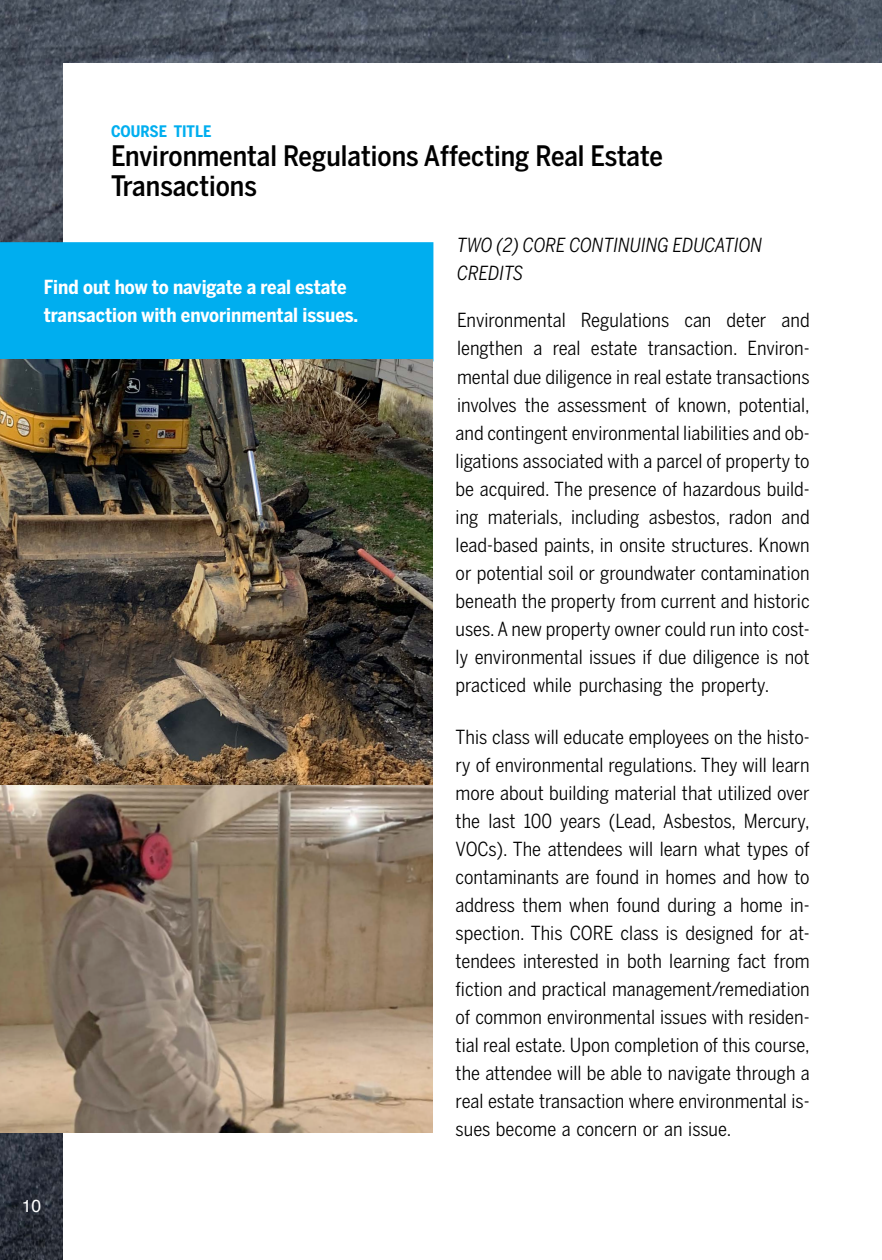
<style>
.page{position:relative;width:882px;height:1260px;background:#fff}
.page>*{position:absolute;margin:0;border:0;box-sizing:border-box;transform-origin:0 0}
.t1{font:500 28px/29.8px "Benton Sans Cond";color:#000}
.t2{font:19.25px/28px "Benton Sans Cond";color:#000;text-align:justify}
.t3{font:700 19.25px/28px "Benton Sans Cond";color:#fff}
.t4{font:italic 19.25px/28px "Benton Sans Cond";color:#000}
.t5{font:17.5px "Helvetica";color:#fff}
.t6{font:700 15.75px "Benton Sans Cond";color:#00aeef}
</style>
<div class="page">
<img style="left:0;top:0;width:882px;height:1260px">
<div style="left:63px;top:63px;width:819px;height:1197px;background:#fff"></div>
<div style="left:1px;top:243px;width:432px;height:118px;background:#00aeef"></div>
<div style="left:0;top:242px;width:433px;height:119px;border:2px solid #00aeef"></div>
<img style="left:0;top:360px;width:432px;height:426px">
<img style="left:0;top:786px;width:432px;height:346px">
<p class="t6" style="left:111px;top:122px;width:102px">COURSE TITLE</p>
<h1 class="t1" style="left:111px;top:141px;width:554px">Environmental Regulations Affecting Real Estate<br>Transactions</h1>
<p class="t3" style="left:44px;top:272px;width:316px">Find out how to navigate a real estate transaction with envorinmental issues.</p>
<p class="t5" style="left:22px;top:1192px;width:21px">10</p>
<p class="t4" style="left:457px;top:231px;width:307px">TWO (2) CORE CONTINUING EDUCATION<br>CREDITS</p>
<p class="t2" style="left:456px;top:306px;width:356px">Environmental Regulations can deter and lengthen a real estate transaction. Environ&shy;mental due diligence in real estate transactions involves the assessment of known, potential, and contingent environmental liabilities and ob&shy;ligations associated with a parcel of property to be acquired. The presence of hazardous build&shy;ing materials, including asbestos, radon and lead-based paints, in onsite structures. Known or potential soil or groundwater contamination beneath the property from current and historic uses. A new property owner could run into cost&shy;ly environmental issues if due diligence is not practiced while purchasing the property.</p>
<p class="t2" style="left:456px;top:723px;width:356px">This class will educate employees on the histo&shy;ry of environmental regulations. They will learn more about building material that utilized over the last 100 years (Lead, Asbestos, Mercury, VOCs). The attendees will learn what types of contaminants are found in homes and how to address them when found during a home in&shy;spection. This CORE class is designed for at&shy;tendees interested in both learning fact from fiction and practical management/remediation of common environmental issues with residen&shy;tial real estate. Upon completion of this course, the attendee will be able to navigate through a real estate transaction where environmental is&shy;sues become a concern or an issue.</p>
</div>
